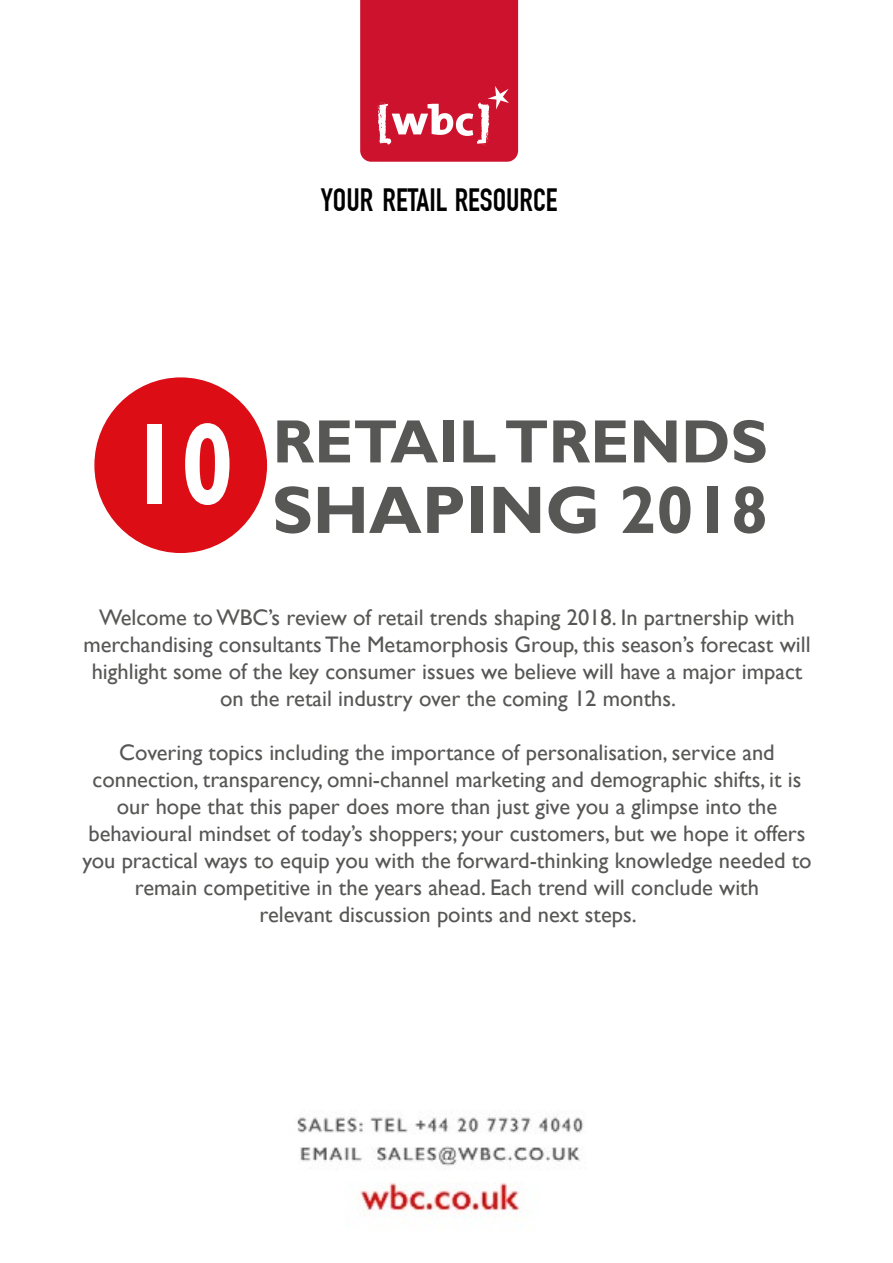
<style>
.page{position:relative;width:893px;height:1263px;background:#fff}
.page>*{position:absolute;margin:0;border:0;box-sizing:border-box;transform-origin:0 0}
.t1{font:700 117px "Gill Sans";color:#fff;scale:.82 1}
.t2{font:700 67.5px "Gill Sans";color:#575756}
.t3{font:700 61.5px "Gill Sans";color:#575756}
.t4{font:700 31.5px "DIN Condensed";color:#000}
.t5{font:22.5px/27px "Gill Sans";color:#575756;text-align:center}
</style>
<div class="page">
<svg style="left:360px;top:0;width:158px;height:162px;background:#d0243d"></svg>
<img style="left:297px;top:1117px;width:287px;height:97px">
<div style="left:95px;top:378px;width:171px;height:174px;background:#dc0d15;border-radius:50%"></div>
<h3 class="t4" style="left:321px;top:181px;width:238px">YOUR RETAIL RESOURCE</h3>
<h1 class="t1" style="left:128px;top:394px;width:131px">10</h1>
<h3 class="t3" style="left:273px;top:405px;width:496px">RETAIL TRENDS</h3>
<h2 class="t2" style="left:272px;top:469px;width:498px">SHAPING 2018</h2>
<p class="t5" style="left:83px;top:604px;width:729px">Welcome to WBC’s review of retail trends shaping 2018. In partnership with merchandising consultants The Metamorphosis Group, this season’s forecast will highlight some of the key consumer issues we believe will have a major impact on the retail industry over the coming 12 months.</p>
<p class="t5" style="left:82px;top:739px;width:731px">Covering topics including the importance of personalisation, service and connection, transparency, omni-channel marketing and demographic shifts, it is our hope that this paper does more than just give you a glimpse into the behavioural mindset of today’s shoppers; your customers, but we hope it offers you practical ways to equip you with the forward-thinking knowledge needed to remain competitive in the years ahead. Each trend will conclude with<br>relevant discussion points and next steps.</p>
</div>
